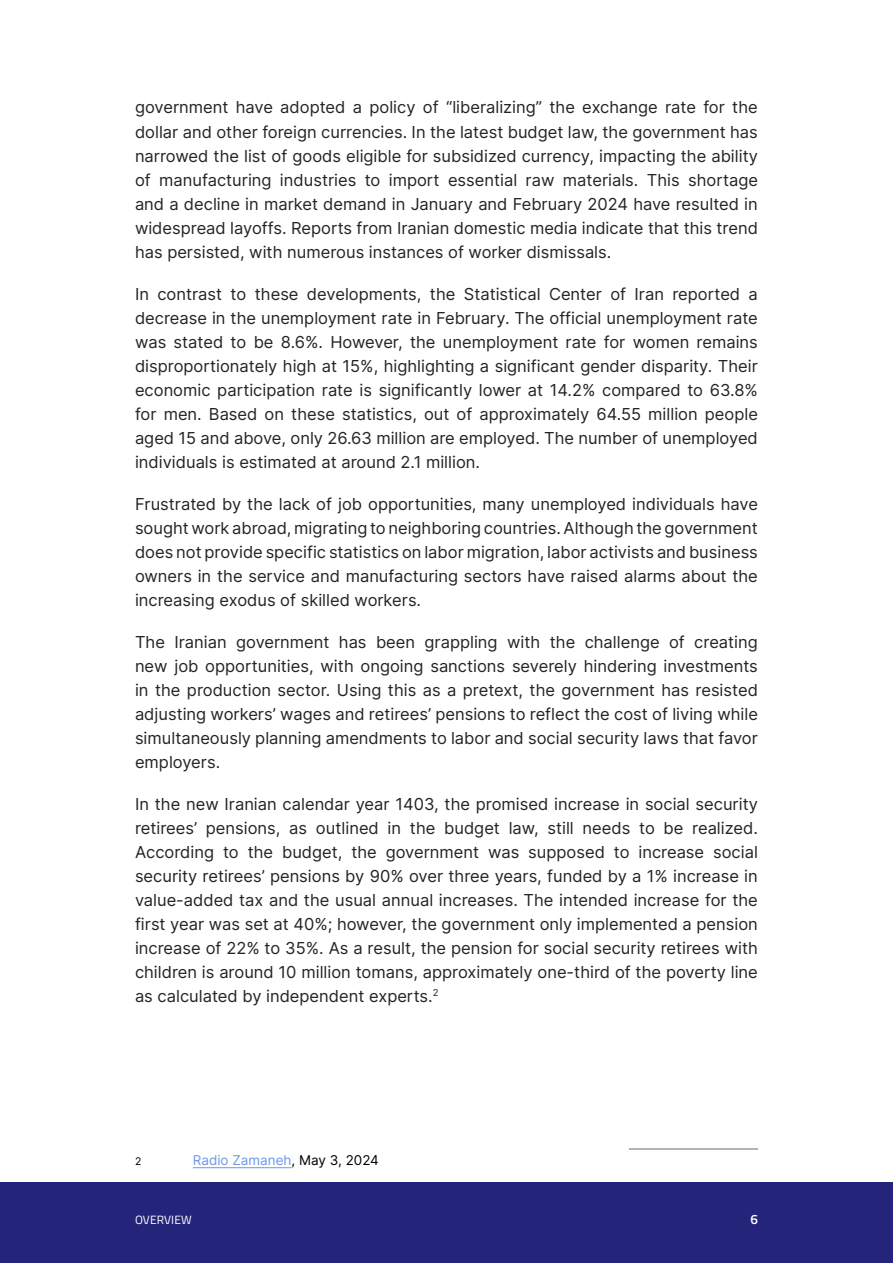
<style>
.page{position:relative;width:893px;height:1263px;background:#fff}
.page>*{position:absolute;margin:0;border:0;box-sizing:border-box;transform-origin:0 0}
.t1{font:16.5px/24px "Inter";color:#242424;text-align:justify}
.t2{font:13.5px "Inter";color:#6e97ea}
.t3{font:600 13.5px "Titillium Web";color:#fff}
.t4{font:12px "Titillium Web";letter-spacing:.01em;color:#fff}
.t5{font:10.5px "Inter";color:#000}
.s1{color:#000}
</style>
<div class="page">
<div style="left:0;top:1182px;width:893px;height:81px;background:#24257a"></div>
<hr style="left:629px;top:1148px;width:129px;height:1px;background:#676868">
<hr style="left:193px;top:1167px;width:99px;height:1px;background:#6e97ea">
<p class="t1" style="left:135px;top:95px;width:624px">government have adopted a policy of “liberalizing” the exchange rate for the dollar and other foreign currencies. In the latest budget law, the government has narrowed the list of goods eligible for subsidized currency, impacting the ability of manufacturing industries to import essential raw materials. This shortage and a decline in market demand in January and February 2024 have resulted in widespread layoffs. Reports from Iranian domestic media indicate that this trend has persisted, with numerous instances of worker dismissals.</p>
<p class="t1" style="left:135px;top:281px;width:624px">In contrast to these developments, the Statistical Center of Iran reported a decrease in the unemployment rate in February. The official unemployment rate was stated to be 8.6%. However, the unemployment rate for women remains disproportionately high at 15%, highlighting a significant gender disparity. Their economic participation rate is significantly lower at 14.2% compared to 63.8% for men. Based on these statistics, out of approximately 64.55 million people aged 15 and above, only 26.63 million are employed. The number of unemployed individuals is estimated at around 2.1 million.</p>
<p class="t1" style="left:135px;top:491px;width:624px">Frustrated by the lack of job opportunities, many unemployed individuals have sought work abroad, migrating to neighboring countries. Although the government does not provide specific statistics on labor migration, labor activists and business owners in the service and manufacturing sectors have raised alarms about the increasing exodus of skilled workers.</p>
<p class="t1" style="left:135px;top:629px;width:624px">The Iranian government has been grappling with the challenge of creating new job opportunities, with ongoing sanctions severely hindering investments in the production sector. Using this as a pretext, the government has resisted adjusting workers’ wages and retirees’ pensions to reflect the cost of living while simultaneously planning amendments to labor and social security laws that favor employers.</p>
<p class="t1" style="left:135px;top:791px;width:624px">In the new Iranian calendar year 1403, the promised increase in social security retirees’ pensions, as outlined in the budget law, still needs to be realized.<br>According to the budget, the government was supposed to increase social security retirees’ pensions by 90% over three years, funded by a 1% increase in value-added tax and the usual annual increases. The intended increase for the first year was set at 40%; however, the government only implemented a pension increase of 22% to 35%. As a result, the pension for social security retirees with children is around 10 million tomans, approximately one-third of the poverty line as calculated by independent experts.<sup>2</sup></p>
<p class="t5" style="left:135px;top:1154px;width:8px">2</p>
<p class="t2" style="left:193px;top:1151px;width:188px">Radio Zamaneh<span class="s1">, May 3, 2024</span></p>
<p class="t4" style="left:135px;top:1211px;width:58px">OVERVIEW</p>
<p class="t3" style="left:750px;top:1209px;width:9px">6</p>
</div>
